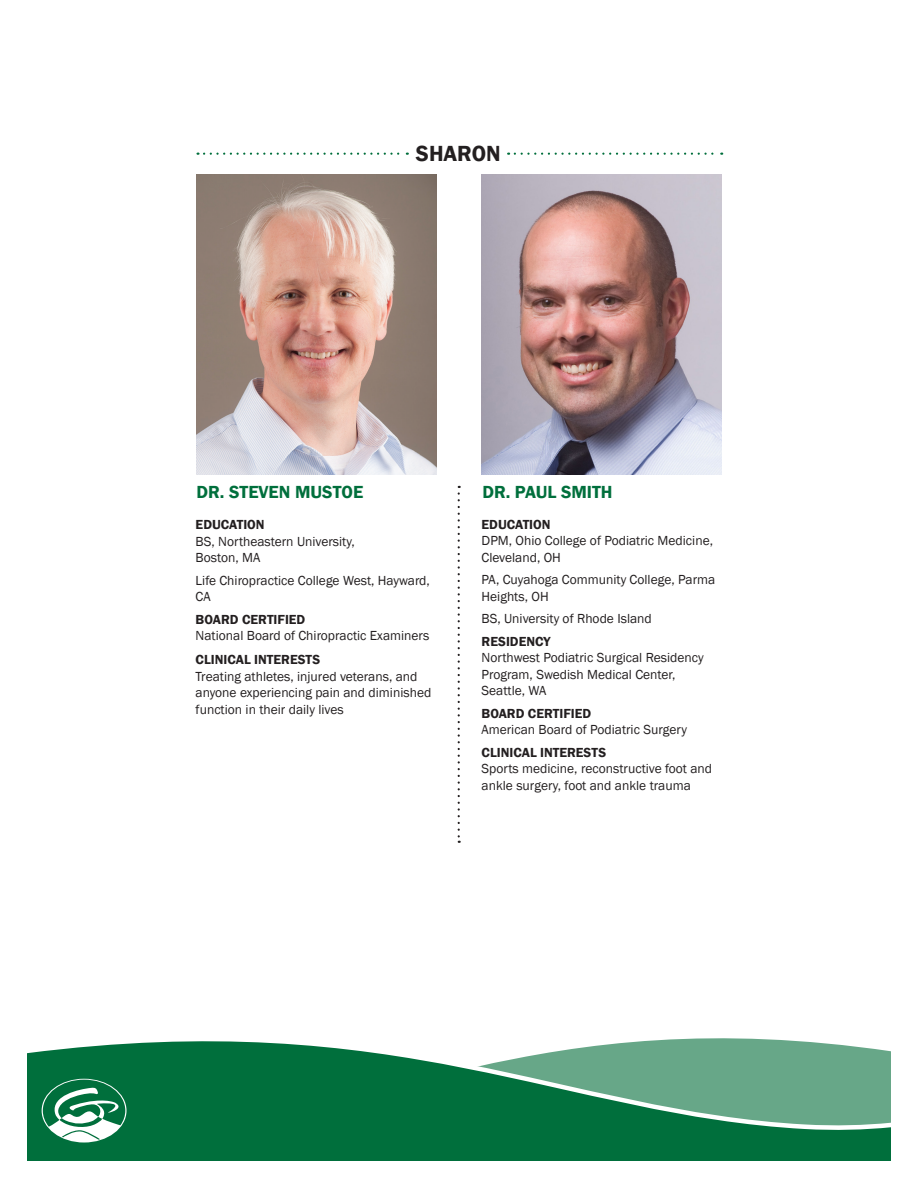
<style>
.page{position:relative;width:918px;height:1188px;background:#fff}
.page>*{position:absolute;margin:0;border:0;box-sizing:border-box;transform-origin:0 0}
.t1{font:600 22.5px "Franklin Gothic";color:#231f20}
.t2{font:600 18px "Franklin Gothic";color:#006f3c}
.t3{font:13.5px/16.5px "Franklin Gothic";color:#231f20}
.s1{font-weight:600}
</style>
<div class="page">
<img style="left:196px;top:175px;width:241px;height:299px">
<img style="left:482px;top:175px;width:240px;height:299px">
<svg style="left:27px;top:1038px;width:864px;height:123px;background:#328a61"></svg>
<svg style="left:42px;top:1079px;width:85px;height:64px"></svg>
<svg style="left:198px;top:153px;width:210px;height:2px"></svg>
<svg style="left:515px;top:153px;width:207px;height:2px"></svg>
<svg style="left:458px;top:494px;width:2px;height:349px"></svg>
<p class="t1" style="left:416px;top:139px;width:86px">SHARON</p>
<p class="t2" style="left:196px;top:481px;width:168px">DR. STEVEN MUSTOE</p>
<p class="t2" style="left:482px;top:481px;width:132px">DR. PAUL SMITH</p>
<p class="t3" style="left:482px;top:516px;width:233px"><span class="s1">EDUCATION<br></span>DPM, Ohio College of Podiatric Medicine,<br>Cleveland, OH</p>
<p class="t3" style="left:482px;top:572px;width:235px">PA, Cuyahoga Community College, Parma<br>Heights, OH</p>
<p class="t3" style="left:482px;top:611px;width:172px">BS, University of Rhode Island</p>
<p class="t3" style="left:482px;top:633px;width:224px"><span class="s1">RESIDENCY<br></span>Northwest Podiatric Surgical Residency<br>Program, Swedish Medical Center,<br>Seattle, WA</p>
<p class="t3" style="left:482px;top:705px;width:207px"><span class="s1">BOARD CERTIFIED<br></span>American Board of Podiatric Surgery</p>
<p class="t3" style="left:482px;top:744px;width:232px"><span class="s1">CLINICAL INTERESTS<br></span>Sports medicine, reconstructive foot and ankle surgery, foot and ankle trauma</p>
<p class="t3" style="left:196px;top:517px;width:161px"><span class="s1">EDUCATION<br></span>BS, Northeastern University,<br>Boston, MA</p>
<p class="t3" style="left:196px;top:572px;width:236px">Life Chiropractice College West, Hayward,<br>CA</p>
<p class="t3" style="left:196px;top:611px;width:235px"><span class="s1">BOARD CERTIFIED<br></span>National Board of Chiropractic Examiners</p>
<p class="t3" style="left:196px;top:652px;width:237px"><span class="s1">CLINICAL INTERESTS<br></span>Treating athletes, injured veterans, and anyone experiencing pain and diminished function in their daily lives</p>
</div>
